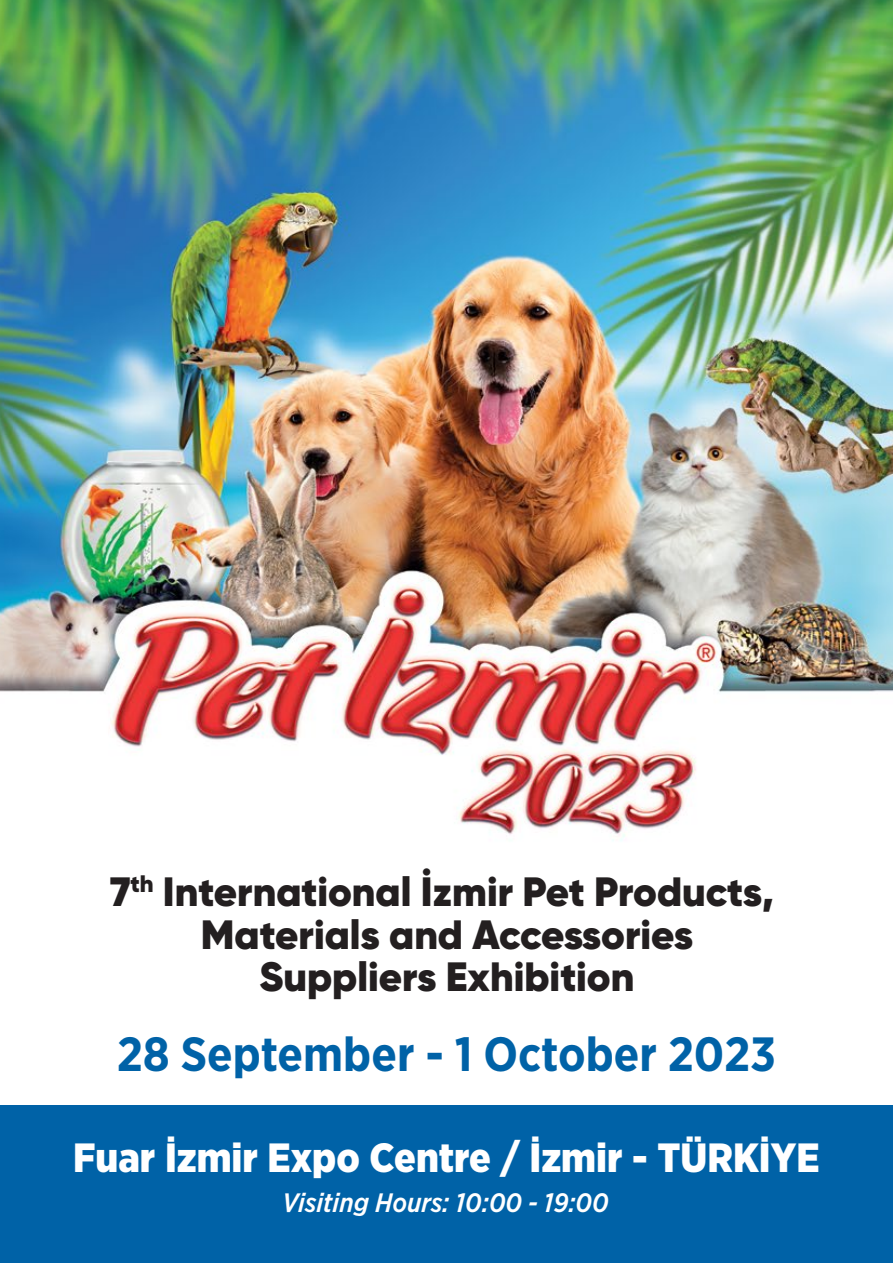
<style>
.page{position:relative;width:893px;height:1263px;background:#fff}
.page>*{position:absolute;margin:0;border:0;box-sizing:border-box;transform-origin:0 0}
.t1{font:700 48px "Gotham Narrow";color:#0062a7}
.t2{font:900 40.95px/42.9px "Gilroy";color:#231f20;text-align:center}
.t3{font:900 40.8px "Gotham Narrow";color:#fff}
.t4{font:italic 500 26.55px "Gotham Narrow";color:#fff}
</style>
<div class="page">
<img style="left:0;top:0;width:893px;height:841px">
<div style="left:0;top:1105px;width:893px;height:158px;background:#0062a7"></div>
<p class="t2" style="left:111px;top:870px;width:665px">7<sup>th</sup> International İzmir Pet Products,<br>Materials and Accessories<br>Suppliers Exhibition</p>
<p class="t1" style="left:117px;top:1023px;width:661px">28 September - 1 October 2023</p>
<p class="t3" style="left:73px;top:1130px;width:748px">Fuar İzmir Expo Centre / İzmir - TÜRKİYE</p>
<p class="t4" style="left:282px;top:1186px;width:328px">Visiting Hours: 10:00 - 19:00</p>
</div>
